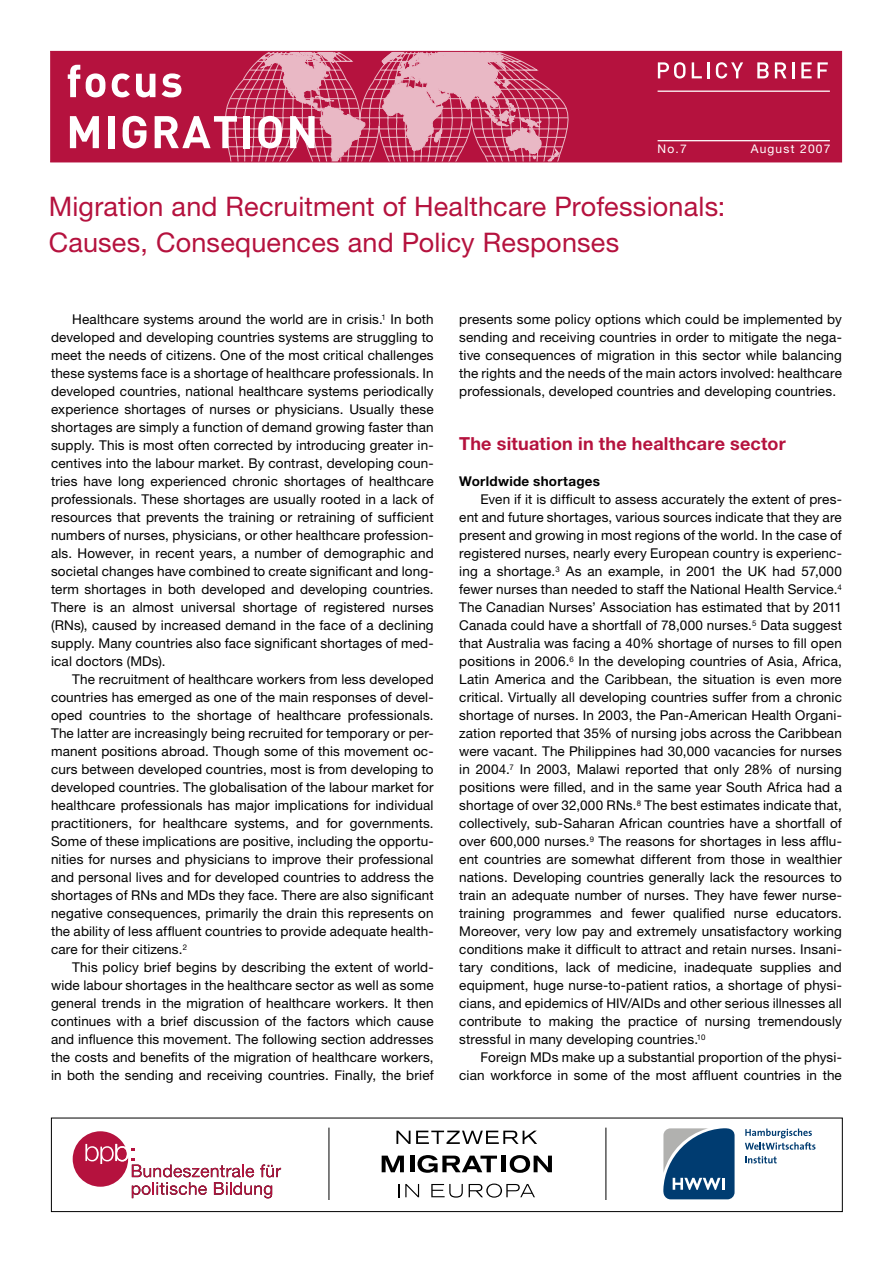
<style>
.page{position:relative;width:893px;height:1263px;background:#fff}
.page>*{position:absolute;margin:0;border:0;box-sizing:border-box;transform-origin:0 0}
.t1{font:27px/36px "Helvetica Neue LT Pro";letter-spacing:.005em;color:#b5123e}
.t2{font:700 18px "Helvetica Neue LT Pro";letter-spacing:.01em;color:#b5123e}
.t3{font:13.5px/18px "Helvetica Neue LT Pro";letter-spacing:.01em;color:#000;text-align:justify}
.t4{font:700 13.5px "Helvetica Neue LT Pro";letter-spacing:.02em;color:#000}
.t5{font:12px "Helvetica Neue LT Pro";letter-spacing:.1em;color:#fff}
</style>
<div class="page">
<div style="left:51px;top:51px;width:791px;height:111px;background:#b5123e"></div>
<svg style="left:70px;top:116px;width:29px;height:32px"></svg>
<div style="left:108px;top:116px;width:6px;height:32px;background:#fff"></div>
<svg style="left:68px;top:65px;width:12px;height:32px"></svg>
<svg style="left:86px;top:73px;width:19px;height:24px"></svg>
<svg style="left:112px;top:51px;width:457px;height:111px"></svg>
<svg style="left:658px;top:62px;width:28px;height:17px"></svg>
<svg style="left:692px;top:62px;width:10px;height:16px"></svg>
<hr style="left:707px;top:62px;width:3px;height:16px;background:#fff">
<svg style="left:716px;top:62px;width:27px;height:17px"></svg>
<svg style="left:757px;top:62px;width:12px;height:16px"></svg>
<svg style="left:775px;top:62px;width:11px;height:16px"></svg>
<hr style="left:792px;top:62px;width:3px;height:16px;background:#fff">
<svg style="left:801px;top:62px;width:27px;height:16px"></svg>
<hr style="left:658px;top:140px;width:172px;height:1px;background:#fff">
<hr style="left:658px;top:91px;width:172px;height:1px;background:#fff">
<div style="left:51px;top:1118px;width:792px;height:94px;border:1px solid #000"></div>
<hr style="left:606px;top:1127px;width:1px;height:73px;background:#000">
<svg style="left:396px;top:1130px;width:14px;height:14px"></svg>
<svg style="left:416px;top:1130px;width:121px;height:14px"></svg>
<svg style="left:382px;top:1155px;width:22px;height:17px"></svg>
<hr style="left:410px;top:1155px;width:4px;height:17px;background:#000">
<svg style="left:417px;top:1155px;width:80px;height:18px"></svg>
<hr style="left:502px;top:1155px;width:4px;height:17px;background:#000">
<svg style="left:510px;top:1155px;width:42px;height:18px"></svg>
<svg style="left:399px;top:1184px;width:20px;height:13px"></svg>
<svg style="left:431px;top:1184px;width:32px;height:13px"></svg>
<svg style="left:469px;top:1183px;width:66px;height:14px"></svg>
<hr style="left:329px;top:1127px;width:1px;height:73px;background:#000">
<svg style="left:73px;top:1131px;width:208px;height:67px"></svg>
<svg style="left:745px;top:1156px;width:32px;height:7px"></svg>
<svg style="left:745px;top:1128px;width:70px;height:22px"></svg>
<svg style="left:663px;top:1128px;width:72px;height:71px;background:#37638b"></svg>
<p class="t5" style="left:658px;top:142px;width:31px">No.7</p>
<p class="t5" style="left:751px;top:142px;width:81px">August 2007</p>
<h1 class="t1" style="left:49px;top:188px;width:678px">Migration and Recruitment of Healthcare Professionals:<br>Causes, Consequences and Policy Responses</h1>
<p class="t3" style="left:51px;top:310px;width:384px;text-indent:21px">Healthcare systems around the world are in crisis.<sup>1</sup> In both developed and developing countries systems are struggling to meet the needs of citizens. One of the most critical challenges these systems face is a shortage of healthcare professionals. In developed countries, national healthcare systems periodically experience shortages of nurses or physicians. Usually these shortages are simply a function of demand growing faster than supply. This is most often corrected by introducing greater in&shy;centives into the labour market. By contrast, developing coun&shy;tries have long experienced chronic shortages of healthcare professionals. These shortages are usually rooted in a lack of resources that prevents the training or retraining of sufficient numbers of nurses, physicians, or other healthcare profession&shy;als. However, in recent years, a number of demographic and societal changes have combined to create significant and long&shy;term shortages in both developed and developing countries.<br>There is an almost universal shortage of registered nurses (RNs), caused by increased demand in the face of a declining supply. Many countries also face significant shortages of med&shy;ical doctors (MDs).</p>
<p class="t3" style="left:51px;top:670px;width:384px;text-indent:21px">The recruitment of healthcare workers from less developed countries has emerged as one of the main responses of devel&shy;oped countries to the shortage of healthcare professionals.<br>The latter are increasingly being recruited for temporary or per&shy;manent positions abroad. Though some of this movement oc&shy;curs between developed countries, most is from developing to developed countries. The globalisation of the labour market for healthcare professionals has major implications for individual practitioners, for healthcare systems, and for governments.<br>Some of these implications are positive, including the opportu&shy;nities for nurses and physicians to improve their professional and personal lives and for developed countries to address the shortages of RNs and MDs they face. There are also significant negative consequences, primarily the drain this represents on the ability of less affluent countries to provide adequate health&shy;care for their citizens.<sup>2</sup></p>
<p class="t3" style="left:51px;top:958px;width:384px;text-indent:21px">This policy brief begins by describing the extent of world&shy;wide labour shortages in the healthcare sector as well as some general trends in the migration of healthcare workers. It then continues with a brief discussion of the factors which cause and influence this movement. The following section addresses the costs and benefits of the migration of healthcare workers, in both the sending and receiving countries. Finally, the brief</p>
<p class="t3" style="left:459px;top:310px;width:384px">presents some policy options which could be implemented by sending and receiving countries in order to mitigate the nega&shy;tive consequences of migration in this sector while balancing the rights and the needs of the main actors involved: healthcare professionals, developed countries and developing countries.</p>
<h2 class="t2" style="left:459px;top:433px;width:328px">The situation in the healthcare sector</h2>
<p class="t4" style="left:459px;top:473px;width:142px">Worldwide shortages</p>
<p class="t3" style="left:459px;top:490px;width:384px;text-indent:21px">Even if it is difficult to assess accurately the extent of pres&shy;ent and future shortages, various sources indicate that they are present and growing in most regions of the world. In the case of registered nurses, nearly every European country is experienc&shy;ing a shortage.<sup>3</sup> As an example, in 2001 the UK had 57,000 fewer nurses than needed to staff the National Health Service.<sup>4<br></sup>The Canadian Nurses’ Association has estimated that by 2011<br>Canada could have a shortfall of 78,000 nurses.<sup>5</sup> Data suggest that Australia was facing a 40% shortage of nurses to fill open positions in 2006.<sup>6</sup> In the developing countries of Asia, Africa, Latin America and the Caribbean, the situation is even more critical. Virtually all developing countries suffer from a chronic shortage of nurses. In 2003, the Pan-American Health Organi&shy;zation reported that 35% of nursing jobs across the Caribbean were vacant. The Philippines had 30,000 vacancies for nurses in 2004.<sup>7</sup> In 2003, Malawi reported that only 28% of nursing positions were filled, and in the same year South Africa had a shortage of over 32,000 RNs.<sup>8</sup> The best estimates indicate that, collectively, sub-Saharan African countries have a shortfall of over 600,000 nurses.<sup>9</sup> The reasons for shortages in less afflu&shy;ent countries are somewhat different from those in wealthier nations. Developing countries generally lack the resources to train an adequate number of nurses. They have fewer nurse&shy;training programmes and fewer qualified nurse educators.<br>Moreover, very low pay and extremely unsatisfactory working conditions make it difficult to attract and retain nurses. Insani&shy;tary conditions, lack of medicine, inadequate supplies and equipment, huge nurse-to-patient ratios, a shortage of physi&shy;cians, and epidemics of HIV/AIDs and other serious illnesses all contribute to making the practice of nursing tremendously stressful in many developing countries.<sup>10</sup></p>
<p class="t3" style="left:459px;top:1048px;width:384px;text-align:right">Foreign MDs make up a substantial proportion of the physi&shy;cian workforce in some of the most affluent countries in the</p>
</div>
